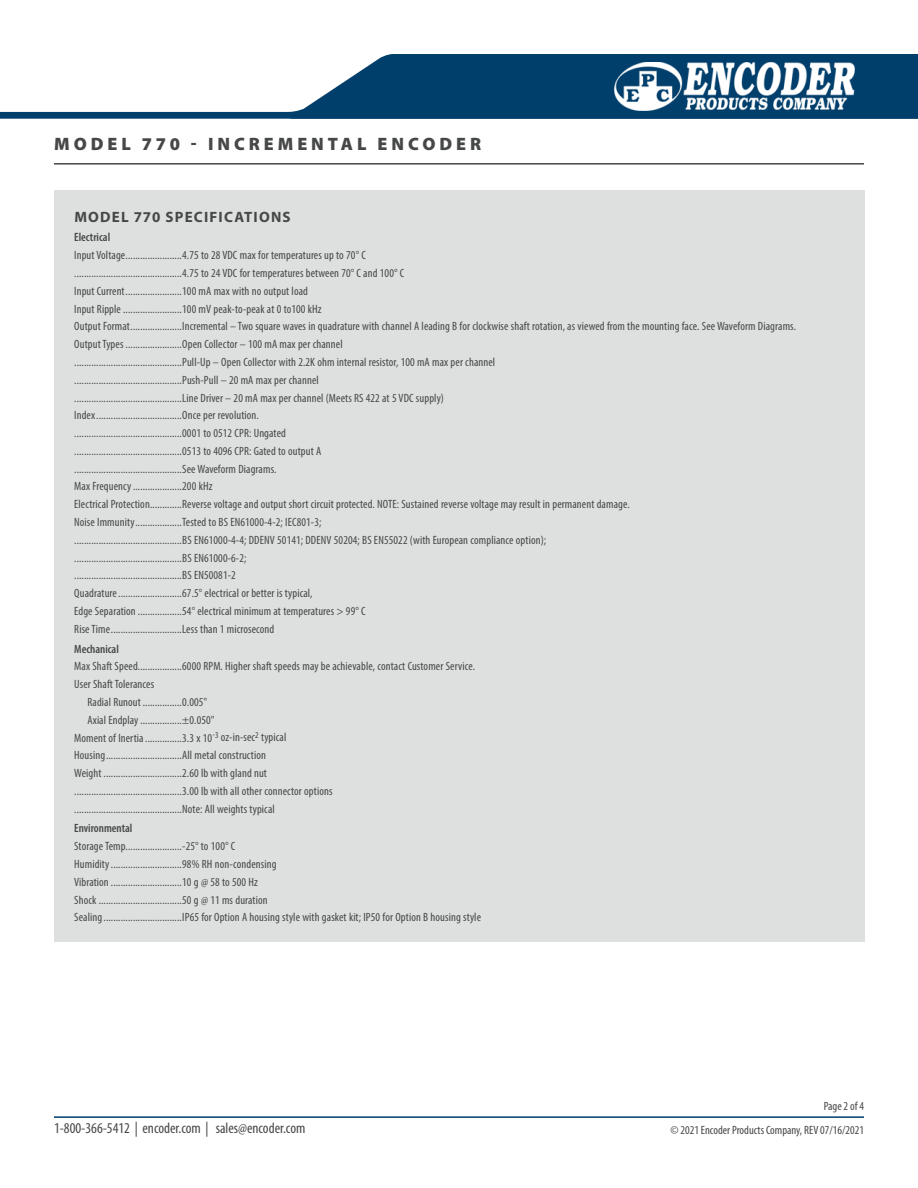
<style>
.page{position:relative;width:918px;height:1188px;background:#fff}
.page>*{position:absolute;margin:0;border:0;box-sizing:border-box;transform-origin:0 0}
.t1{font:900 18px "Myriad Pro";letter-spacing:.22em;color:#464747}
.t2{font:condensed 15px "Myriad Pro";color:#464747}
.t3{font:700 15px "Myriad Pro";letter-spacing:.08em;color:#464747}
.t4{font:condensed 12px/17.9px "Myriad Pro";letter-spacing:.01em;color:#464747}
.t5{font:600 condensed 12px "Myriad Pro";color:#464747}
</style>
<div class="page">
<svg style="left:285px;top:54px;width:633px;height:58px"></svg>
<div style="left:0;top:112px;width:918px;height:7px;background:#003e6b"></div>
<img style="left:613px;top:62px;width:242px;height:48px">
<hr style="left:54px;top:1116px;width:810px;height:2px;background:#003e6b">
<hr style="left:54px;top:163px;width:810px;height:2px;background:#464747">
<div style="left:54px;top:190px;width:810px;height:752px;background:#dedfdf"></div>
<h1 class="t1" style="left:54px;top:133px;width:429px">MODEL 770 - INCREMENTAL ENCODER</h1>
<p class="t3" style="left:74px;top:211px;width:218px">MODEL 770 SPECIFICATIONS</p>
<p class="t5" style="left:74px;top:233px;width:37px">Electrical</p>
<p class="t4" style="left:74px;top:247px;width:723px">Input Voltage .......................4.75 to 28 VDC max for temperatures up to 70° C<br>............................................4.75 to 24 VDC for temperatures between 70° C and 100° C<br>Input Current .......................100 mA max with no output load<br>Input Ripple ........................100 mV peak-to-peak at 0 to100 kHz<br>Output Format .....................Incremental – Two square waves in quadrature with channel A leading B for clockwise shaft rotation, as viewed from the mounting face. See Waveform Diagrams.<br>Output Types .......................Open Collector – 100 mA max per channel<br>............................................Pull-Up – Open Collector with 2.2K ohm internal resistor, 100 mA max per channel<br>............................................Push-Pull – 20 mA max per channel<br>............................................Line Driver – 20 mA max per channel (Meets RS 422 at 5 VDC supply)<br>Index ...................................Once per revolution.<br>............................................0001 to 0512 CPR: Ungated<br>............................................0513 to 4096 CPR: Gated to output A<br>............................................See Waveform Diagrams.<br>Max Frequency ....................200 kHz<br>Electrical Protection .............Reverse voltage and output short circuit protected. NOTE: Sustained reverse voltage may result in permanent damage.<br>Noise Immunity ...................Tested to BS EN61000-4-2; IEC801-3;<br>............................................BS EN61000-4-4; DDENV 50141; DDENV 50204; BS EN55022 (with European compliance option);<br>............................................BS EN61000-6-2;<br>............................................BS EN50081-2<br>Quadrature ..........................67.5° electrical or better is typical,<br>Edge Separation ..................54° electrical minimum at temperatures &gt; 99° C<br>Rise Time .............................Less than 1 microsecond</p>
<p class="t5" style="left:74px;top:644px;width:46px">Mechanical</p>
<p class="t4" style="left:74px;top:659px;width:402px">Max Shaft Speed..................6000 RPM. Higher shaft speeds may be achievable, contact Customer Service.</p>
<p class="t4" style="left:74px;top:676px;width:81px">User Shaft Tolerances</p>
<p class="t4" style="left:87px;top:694px;width:121px">Radial Runout ................0.005"</p>
<p class="t4" style="left:87px;top:712px;width:129px">Axial Endplay .................±0.050"</p>
<p class="t4" style="left:74px;top:730px;width:214px">Moment of Inertia ...............3.3 x 10<sup>-3</sup> oz-in-sec<sup>2</sup> typical</p>
<p class="t4" style="left:74px;top:747px;width:193px">Housing ...............................All metal construction</p>
<p class="t4" style="left:74px;top:765px;width:194px">Weight ................................2.60 lb with gland nut</p>
<p class="t4" style="left:74px;top:783px;width:260px">............................................3.00 lb with all other connector options</p>
<p class="t4" style="left:74px;top:801px;width:202px">............................................Note: All weights typical</p>
<p class="t5" style="left:74px;top:824px;width:60px">Environmental</p>
<p class="t4" style="left:74px;top:838px;width:408px">Storage Temp.......................-25° to 100° C<br>Humidity .............................98% RH non-condensing<br>Vibration .............................10 g @ 58 to 500 Hz<br>Shock ..................................50 g @ 11 ms duration<br>Sealing ................................IP65 for Option A housing style with gasket kit; IP50 for Option B housing style</p>
<p class="t2" style="left:54px;top:1122px;width:253px">1-800-366-5412 | encoder.com | sales@encoder.com</p>
<p class="t4" style="left:671px;top:1095px;width:195px;line-height:24.2px;text-align:right">Page 2 of 4<br>© 2021 Encoder Products Company, REV 07/16/2021</p>
</div>
